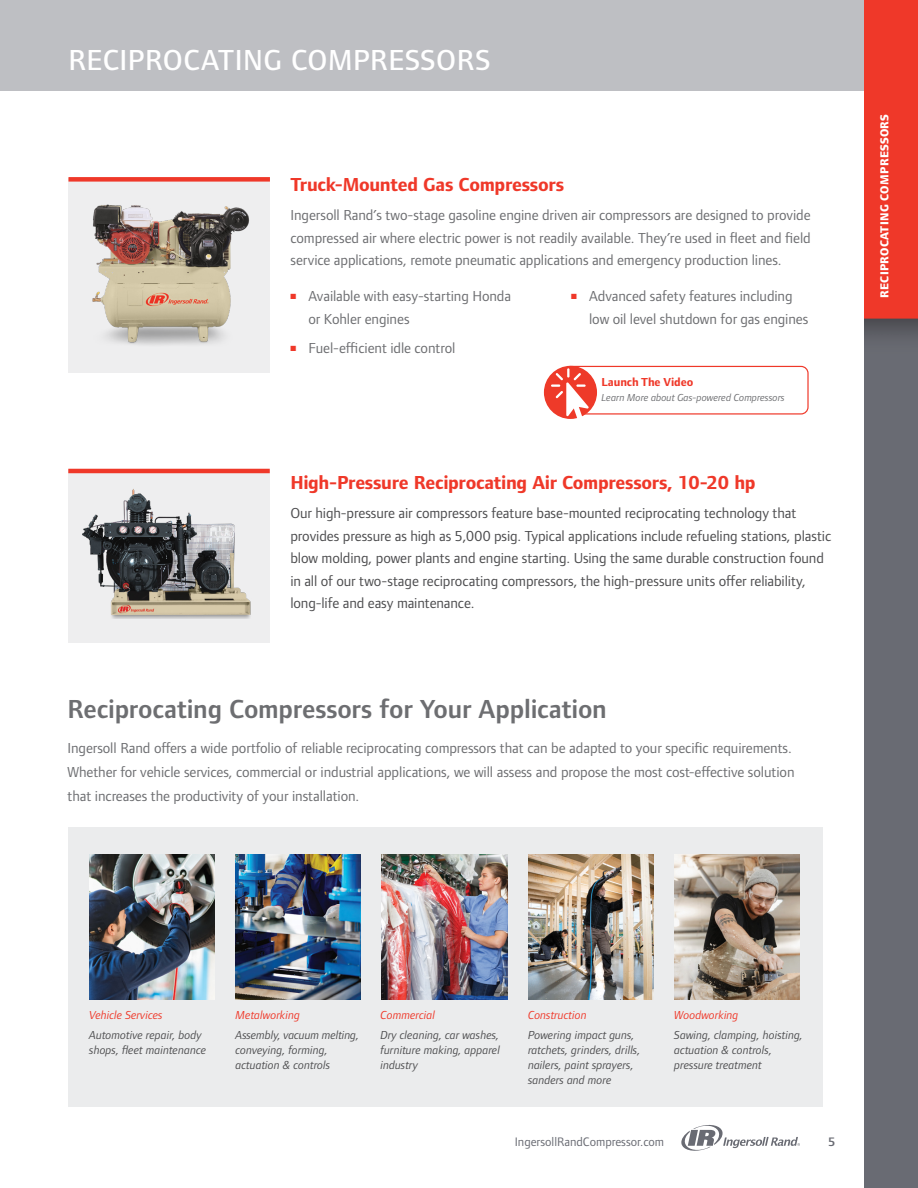
<style>
.page{position:relative;width:918px;height:1188px;background:#fff}
.page>*{position:absolute;margin:0;border:0;box-sizing:border-box;transform-origin:0 0}
.t1{font:500 30px "Foundry Form Sans";letter-spacing:.015em;color:#fff}
.t2{font:600 27px "Foundry Form Sans";letter-spacing:-.005em;color:#6d6e71}
.t3{font:700 19.5px "Foundry Form Sans";letter-spacing:-.015em;color:#ef3829}
.t4{font:15px/22.5px "Foundry Form Sans";letter-spacing:-.005em;color:#6d6e71}
.t5{font:15px/22.5px "Foundry Form Sans";letter-spacing:-.005em;color:#4d4d4f}
.t6{font:12.75px "Foundry Form Sans";color:#696b73}
.t7{font:600 12.75px "Foundry Form Sans";color:#696b73}
.t8{font:italic 12px/15px "Foundry Form Sans";color:#4d4d4f}
.t9{font:italic 12px "Foundry Form Sans";color:#ef3829}
.t10{font:800 12px "Foundry Form Sans";letter-spacing:.02em;color:#fff}
.t11{font:700 12px "Foundry Form Sans";letter-spacing:-.005em;color:#ef3829}
.t12{font:italic 10.5px "Foundry Form Sans";letter-spacing:-.005em;color:#6d6e71}
.s1{color:#ef3829}
</style>
<div class="page">
<div style="left:0;top:0;width:864px;height:91px;background:#bebfc3"></div>
<svg style="left:681px;top:1125px;width:119px;height:26px"></svg>
<img style="left:864px;top:0;width:54px;height:1188px">
<div style="left:68px;top:473px;width:202px;height:170px;background:#eeeeef"></div>
<hr style="left:68px;top:469px;width:202px;height:4px;background:#ef3829">
<img style="left:78px;top:486px;width:177px;height:133px">
<div style="left:563px;top:366px;width:246px;height:49px;border:1px solid #ef3829;border-radius:7px"></div>
<div style="left:544px;top:366px;width:53px;height:53px;background:#ee3a29;border-radius:50%"></div>
<svg style="left:551px;top:368px;width:38px;height:51px"></svg>
<div style="left:68px;top:182px;width:202px;height:191px;background:#eeeeef"></div>
<div style="left:68px;top:177px;width:202px;height:5px;background:#ef3829"></div>
<img style="left:85px;top:199px;width:168px;height:147px">
<div style="left:68px;top:827px;width:755px;height:280px;background:#ebeced"></div>
<img style="left:89px;top:855px;width:126px;height:145px">
<img style="left:236px;top:855px;width:125px;height:145px">
<img style="left:528px;top:855px;width:125px;height:145px">
<img style="left:674px;top:855px;width:126px;height:145px">
<img style="left:382px;top:855px;width:125px;height:145px">
<h1 class="t1" style="left:68px;top:43px;width:424px">RECIPROCATING COMPRESSORS</h1>
<h3 class="t3" style="left:290px;top:173px;width:275px">Truck-Mounted Gas Compressors</h3>
<p class="t4" style="left:290px;top:204px;width:522px;text-align:justify">Ingersoll Rand’s two-stage gasoline engine driven air compressors are designed to provide compressed air where electric power is not readily available. They’re used in fleet and field service applications, remote pneumatic applications and emergency production lines.</p>
<p class="t4" style="left:308px;top:285px;width:204px;text-indent:-18px"><span class="s1">■</span> Available with easy-starting Honda or Kohler engines</p>
<p class="t4" style="left:290px;top:337px;width:167px"><span class="s1">■</span> Fuel-efficient idle control</p>
<p class="t4" style="left:589px;top:285px;width:221px;text-indent:-18px"><span class="s1">■</span> Advanced safety features including low oil level shutdown for gas engines</p>
<p class="t11" style="left:602px;top:374px;width:93px">Launch The Video</p>
<p class="t12" style="left:602px;top:391px;width:185px">Learn More about Gas-powered Compressors</p>
<h3 class="t3" style="left:290px;top:471px;width:467px">High-Pressure Reciprocating Air Compressors, 10-20 hp</h3>
<p class="t5" style="left:290px;top:502px;width:542px">Our high-pressure air compressors feature base-mounted reciprocating technology that provides pressure as high as 5,000 psig. Typical applications include refueling stations, plastic blow molding, power plants and engine starting. Using the same durable construction found in all of our two-stage reciprocating compressors, the high-pressure units offer reliability, long-life and easy maintenance.</p>
<h2 class="t2" style="left:68px;top:693px;width:541px">Reciprocating Compressors for Your Application</h2>
<p class="t4" style="left:68px;top:736px;width:729px;line-height:24px">Ingersoll Rand offers a wide portfolio of reliable reciprocating compressors that can be adapted to your specific requirements.<br>Whether for vehicle services, commercial or industrial applications, we will assess and propose the most cost-effective solution that increases the productivity of your installation.</p>
<p class="t10" style="left:878px;top:298px;width:185px;rotate:-90deg">RECIPROCATING COMPRESSORS</p>
<p class="t9" style="left:89px;top:1008px;width:75px">Vehicle Services</p>
<p class="t8" style="left:89px;top:1028px;width:118px">Automotive repair, body shops, fleet maintenance</p>
<p class="t9" style="left:236px;top:1008px;width:66px">Metalworking</p>
<p class="t8" style="left:236px;top:1028px;width:125px">Assembly, vacuum melting, conveying, forming, actuation &amp; controls</p>
<p class="t9" style="left:380px;top:1008px;width:56px">Commercial</p>
<p class="t8" style="left:380px;top:1028px;width:121px;text-align:justify">Dry cleaning, car washes, furniture making, apparel industry</p>
<p class="t9" style="left:528px;top:1008px;width:60px">Construction</p>
<p class="t8" style="left:528px;top:1028px;width:114px">Powering impact guns, ratchets, grinders, drills, nailers, paint sprayers, sanders and more</p>
<p class="t9" style="left:674px;top:1008px;width:66px">Woodworking</p>
<p class="t8" style="left:674px;top:1028px;width:130px">Sawing, clamping, hoisting, actuation &amp; controls, pressure treatment</p>
<p class="t6" style="left:515px;top:1134px;width:151px">IngersollRandCompressor.com</p>
<p class="t7" style="left:828px;top:1135px;width:9px">5</p>
</div>
